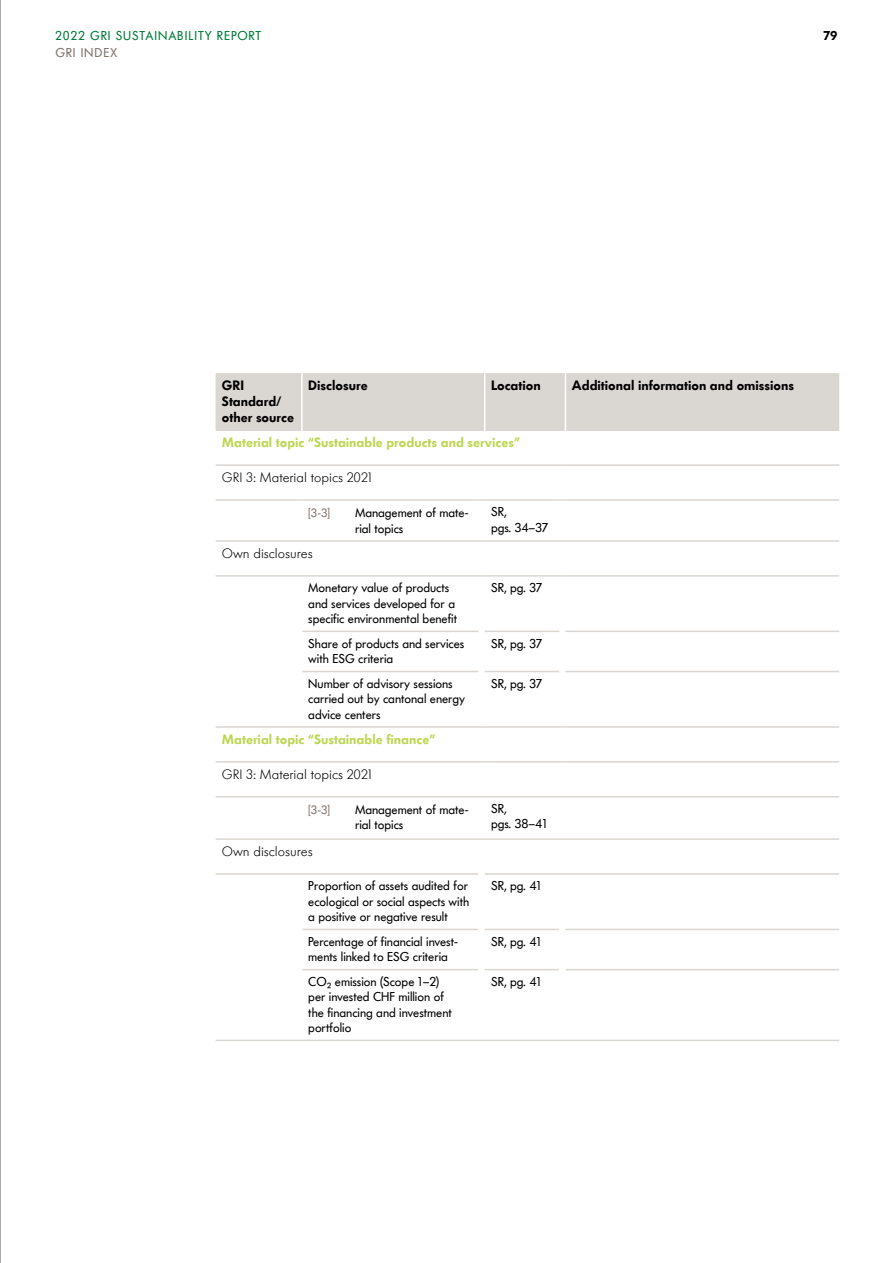
<style>
.page{position:relative;width:893px;height:1263px;background:#fff}
.page>*{position:absolute;margin:0;border:0;box-sizing:border-box;transform-origin:0 0}
.t1{font:600 13.5px "Futura BQ";color:#bdd753}
.t2{font:600 13.5px/16.2px "Futura BQ";color:#000}
.t3{font:300 13.5px "Futura BQ";color:#000}
.t4{font:12.75px/15.3px "Futura BQ";color:#000}
.t5{font:12.75px "Futura BQ";letter-spacing:.07em;color:#007c38}
.t6{font:12.75px "Futura BQ";letter-spacing:.07em;color:#80746d}
.t7{font:600 12.75px "Futura BQ";color:#000}
.t8{font:12px "Futura BQ";color:#80746d}
</style>
<div class="page">
<hr style="left:0;top:0;width:1px;height:1263px;background:#58595b">
<div style="left:216px;top:373px;width:623px;height:58px;background:#dad6d1"></div>
<svg style="left:216px;top:630px;width:623px;height:410px"></svg>
<hr style="left:301px;top:577px;width:1px;height:54px;background:#fff">
<hr style="left:301px;top:631px;width:1px;height:40px;background:#fff">
<hr style="left:478px;top:632px;width:1px;height:39px;background:#fff">
<hr style="left:558px;top:632px;width:1px;height:39px;background:#fff">
<hr style="left:301px;top:671px;width:1px;height:55px;background:#fff">
<hr style="left:478px;top:763px;width:1px;height:33px;background:#fff">
<hr style="left:558px;top:763px;width:1px;height:33px;background:#fff">
<hr style="left:301px;top:797px;width:1px;height:41px;background:#fff">
<hr style="left:301px;top:875px;width:1px;height:54px;background:#fff">
<hr style="left:301px;top:929px;width:1px;height:41px;background:#fff">
<hr style="left:301px;top:970px;width:1px;height:70px;background:#fff">
<hr style="left:302px;top:929px;width:176px;height:1px;background:#dad6d1">
<hr style="left:485px;top:929px;width:74px;height:1px;background:#dad6d1">
<hr style="left:565px;top:929px;width:274px;height:1px;background:#dad6d1">
<hr style="left:302px;top:969px;width:176px;height:1px;background:#dad6d1">
<hr style="left:485px;top:969px;width:74px;height:1px;background:#dad6d1">
<hr style="left:565px;top:969px;width:274px;height:1px;background:#dad6d1">
<hr style="left:301px;top:373px;width:2px;height:58px;background:#fff">
<hr style="left:484px;top:373px;width:1px;height:58px;background:#fff">
<hr style="left:565px;top:373px;width:1px;height:58px;background:#fff">
<hr style="left:478px;top:797px;width:1px;height:41px;background:#fff">
<hr style="left:484px;top:797px;width:1px;height:41px;background:#fff">
<hr style="left:558px;top:797px;width:1px;height:41px;background:#fff">
<hr style="left:565px;top:797px;width:1px;height:41px;background:#fff">
<hr style="left:216px;top:464px;width:86px;height:2px;background:#dad6d1">
<hr style="left:302px;top:464px;width:176px;height:2px;background:#dad6d1">
<svg style="left:478px;top:464px;width:7px;height:2px"></svg>
<hr style="left:485px;top:464px;width:74px;height:2px;background:#dad6d1">
<svg style="left:559px;top:464px;width:6px;height:2px"></svg>
<hr style="left:565px;top:464px;width:274px;height:2px;background:#dad6d1">
<hr style="left:216px;top:499px;width:86px;height:2px;background:#dad6d1">
<hr style="left:302px;top:499px;width:176px;height:2px;background:#dad6d1">
<svg style="left:478px;top:499px;width:7px;height:2px"></svg>
<hr style="left:485px;top:499px;width:74px;height:2px;background:#dad6d1">
<svg style="left:559px;top:499px;width:6px;height:2px"></svg>
<hr style="left:565px;top:499px;width:274px;height:2px;background:#dad6d1">
<hr style="left:302px;top:671px;width:176px;height:1px;background:#dad6d1">
<hr style="left:485px;top:671px;width:74px;height:1px;background:#dad6d1">
<hr style="left:565px;top:671px;width:274px;height:1px;background:#dad6d1">
<hr style="left:216px;top:761px;width:86px;height:2px;background:#dad6d1">
<hr style="left:302px;top:761px;width:176px;height:2px;background:#dad6d1">
<svg style="left:478px;top:761px;width:7px;height:2px"></svg>
<hr style="left:485px;top:761px;width:74px;height:2px;background:#dad6d1">
<svg style="left:559px;top:761px;width:6px;height:2px"></svg>
<hr style="left:565px;top:761px;width:274px;height:2px;background:#dad6d1">
<hr style="left:216px;top:796px;width:86px;height:1px;background:#dad6d1">
<hr style="left:302px;top:796px;width:176px;height:1px;background:#dad6d1">
<hr style="left:485px;top:796px;width:74px;height:1px;background:#dad6d1">
<hr style="left:565px;top:796px;width:274px;height:1px;background:#dad6d1">
<hr style="left:302px;top:631px;width:176px;height:1px;background:#dad6d1">
<hr style="left:485px;top:631px;width:74px;height:1px;background:#dad6d1">
<hr style="left:565px;top:631px;width:274px;height:1px;background:#dad6d1">
<hr style="left:216px;top:726px;width:86px;height:2px;background:#dad6d1">
<hr style="left:565px;top:726px;width:274px;height:2px;background:#dad6d1">
<hr style="left:302px;top:726px;width:176px;height:2px;background:#dad6d1">
<svg style="left:478px;top:726px;width:7px;height:2px"></svg>
<hr style="left:485px;top:726px;width:74px;height:2px;background:#dad6d1">
<svg style="left:559px;top:726px;width:6px;height:2px"></svg>
<hr style="left:216px;top:540px;width:86px;height:2px;background:#dad6d1">
<hr style="left:302px;top:540px;width:176px;height:2px;background:#dad6d1">
<svg style="left:478px;top:540px;width:7px;height:2px"></svg>
<hr style="left:485px;top:540px;width:74px;height:2px;background:#dad6d1">
<svg style="left:559px;top:540px;width:6px;height:2px"></svg>
<hr style="left:565px;top:540px;width:274px;height:2px;background:#dad6d1">
<hr style="left:216px;top:575px;width:86px;height:2px;background:#dad6d1">
<hr style="left:302px;top:575px;width:176px;height:2px;background:#dad6d1">
<svg style="left:478px;top:575px;width:7px;height:2px"></svg>
<hr style="left:485px;top:575px;width:74px;height:2px;background:#dad6d1">
<svg style="left:559px;top:575px;width:6px;height:2px"></svg>
<hr style="left:565px;top:575px;width:274px;height:2px;background:#dad6d1">
<hr style="left:216px;top:838px;width:86px;height:2px;background:#dad6d1">
<hr style="left:302px;top:838px;width:176px;height:2px;background:#dad6d1">
<svg style="left:478px;top:838px;width:7px;height:2px"></svg>
<hr style="left:485px;top:838px;width:74px;height:2px;background:#dad6d1">
<svg style="left:559px;top:838px;width:6px;height:2px"></svg>
<hr style="left:565px;top:838px;width:274px;height:2px;background:#dad6d1">
<hr style="left:216px;top:873px;width:86px;height:2px;background:#dad6d1">
<hr style="left:302px;top:873px;width:176px;height:2px;background:#dad6d1">
<hr style="left:485px;top:873px;width:74px;height:2px;background:#dad6d1">
<svg style="left:559px;top:873px;width:6px;height:2px"></svg>
<hr style="left:565px;top:873px;width:274px;height:2px;background:#dad6d1">
<hr style="left:216px;top:1040px;width:86px;height:1px;background:#dad6d1">
<hr style="left:302px;top:1040px;width:176px;height:1px;background:#dad6d1">
<hr style="left:485px;top:1040px;width:74px;height:1px;background:#dad6d1">
<hr style="left:565px;top:1040px;width:274px;height:1px;background:#dad6d1">
<p class="t5" style="left:55px;top:28px;width:208px">2022 GRI SUSTAINABILITY REPORT</p>
<p class="t6" style="left:55px;top:45px;width:63px">GRI INDEX</p>
<p class="t7" style="left:823px;top:28px;width:16px">79</p>
<p class="t2" style="left:222px;top:377px;width:74px">GRI<br>Standard/ other source</p>
<p class="t2" style="left:308px;top:377px;width:61px">Disclosure</p>
<p class="t2" style="left:491px;top:377px;width:51px">Location</p>
<p class="t2" style="left:572px;top:377px;width:224px">Additional information and omissions</p>
<p class="t1" style="left:222px;top:434px;width:299px">Material topic “Sustainable products and services”</p>
<p class="t3" style="left:222px;top:469px;width:152px">GRI 3: Material topics 2021</p>
<p class="t8" style="left:308px;top:505px;width:23px">[3-3]</p>
<p class="t4" style="left:355px;top:505px;width:115px">Management of mate&shy;rial topics</p>
<p class="t4" style="left:491px;top:504px;width:59px">SR,<br>pgs. 34–37</p>
<p class="t3" style="left:222px;top:544px;width:92px">Own disclosures</p>
<p class="t4" style="left:308px;top:580px;width:150px">Monetary value of products and services developed for a specific environmental benefit</p>
<p class="t4" style="left:491px;top:580px;width:53px">SR, pg. 37</p>
<p class="t4" style="left:308px;top:636px;width:157px">Share of products and services with ESG criteria</p>
<p class="t4" style="left:491px;top:636px;width:53px">SR, pg. 37</p>
<p class="t4" style="left:308px;top:676px;width:158px">Number of advisory sessions carried out by cantonal energy advice centers</p>
<p class="t4" style="left:491px;top:676px;width:53px">SR, pg. 37</p>
<p class="t1" style="left:222px;top:730px;width:215px">Material topic “Sustainable finance”</p>
<p class="t3" style="left:222px;top:765px;width:152px">GRI 3: Material topics 2021</p>
<p class="t8" style="left:308px;top:802px;width:23px">[3-3]</p>
<p class="t4" style="left:355px;top:802px;width:115px">Management of mate&shy;rial topics</p>
<p class="t4" style="left:491px;top:801px;width:58px">SR,<br>pgs. 38–41</p>
<p class="t3" style="left:222px;top:842px;width:92px">Own disclosures</p>
<p class="t4" style="left:308px;top:878px;width:162px;text-align:justify">Proportion of assets audited for ecological or social aspects with a positive or negative result</p>
<p class="t4" style="left:491px;top:878px;width:52px">SR, pg. 41</p>
<p class="t4" style="left:308px;top:934px;width:151px">Percentage of financial invest&shy;ments linked to ESG criteria</p>
<p class="t4" style="left:491px;top:934px;width:52px">SR, pg. 41</p>
<p class="t4" style="left:308px;top:974px;width:145px">CO₂ emission (Scope 1–2) per invested CHF million of the financing and investment portfolio</p>
<p class="t4" style="left:491px;top:974px;width:52px">SR, pg. 41</p>
</div>
